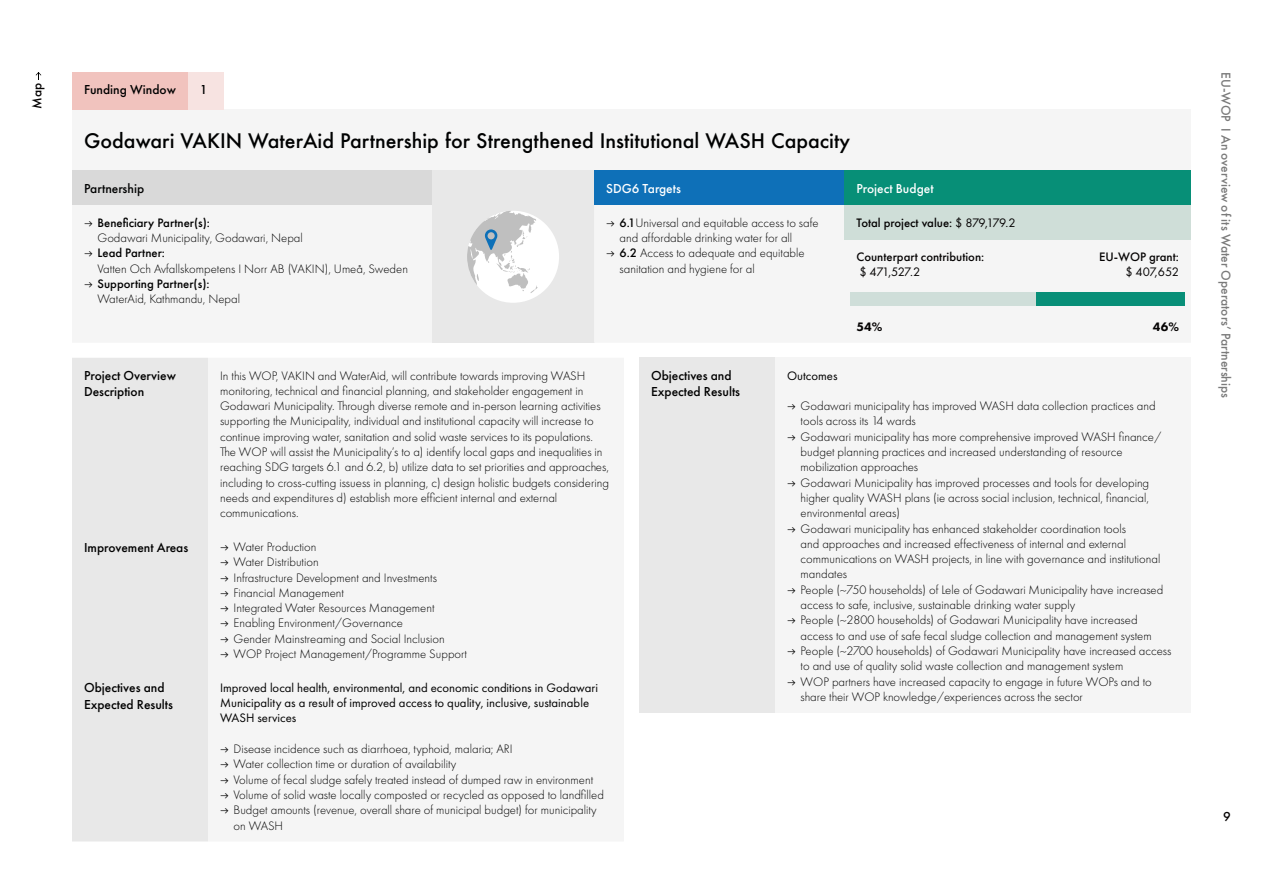
<style>
.page{position:relative;width:1263px;height:893px;background:#fff}
.page>*{position:absolute;margin:0;border:0;box-sizing:border-box;transform-origin:0 0}
.t1{font:500 19.5px "Futura";color:#000101}
.t2{font:500 13.5px/16.2px "Futura PT";color:#000}
.t3{font:500 13.5px "Futura PT";color:#7a7a7a}
.t4{font:500 13.5px "Futura PT";color:#fff}
.t5{font:500 13.5px "Futura PT";color:#000101}
.t6{font:500 13.5px "Futura PT";color:#050303}
.t7{font:300 12.75px/15.3px "Futura PT";color:#000}
.t8{font:12.75px/15.3px "Futura PT";color:#000}
.t9{font:500 12.75px "Futura PT";color:#050303}
.t10{font:500 12.75px "Futura PT";color:#000}
.t11{font:12.75px "Futura PT";letter-spacing:-.05em;color:#050303}
.t12{font:800 12.75px "Futura PT";color:#050303}
.s1{font-weight:500}
.s2{font-weight:400}
</style>
<div class="page">
<svg style="left:36px;top:72px;width:5px;height:8px"></svg>
<div style="left:72px;top:109px;width:1119px;height:62px;background:#f5f5f5"></div>
<div style="left:72px;top:171px;width:360px;height:34px;background:#d9d9d9"></div>
<div style="left:432px;top:171px;width:162px;height:172px;background:#e8e8e8"></div>
<div style="left:594px;top:171px;width:250px;height:34px;background:#0e70b8"></div>
<div style="left:844px;top:171px;width:347px;height:34px;background:#078f77"></div>
<svg style="left:538px;top:205px;width:653px;height:138px;fill:#f5f5f5"></svg>
<div style="left:844px;top:205px;width:347px;height:34px;background:#cfded8"></div>
<div style="left:467px;top:211px;width:92px;height:92px;background:#fff;border-radius:50%"></div>
<svg style="left:467px;top:211px;width:71px;height:82px"></svg>
<div style="left:850px;top:292px;width:335px;height:13px;background:#088f78"></div>
<div style="left:850px;top:292px;width:186px;height:13px;background:#cfded9"></div>
<div style="left:72px;top:358px;width:136px;height:483px;background:#e8e8e8"></div>
<div style="left:639px;top:358px;width:136px;height:355px;background:#e8e8e8"></div>
<div style="left:775px;top:358px;width:416px;height:355px;background:#f5f5f5"></div>
<div style="left:72px;top:72px;width:116px;height:37px;background:#f1c3be"></div>
<div style="left:188px;top:72px;width:36px;height:37px;background:#f7e3e1"></div>
<svg style="left:607px;top:221px;width:7px;height:5px"></svg>
<svg style="left:607px;top:251px;width:7px;height:6px"></svg>
<p class="t6" style="left:29px;top:109px;width:27px;rotate:-90deg">Map</p>
<p class="t2" style="left:84px;top:82px;width:93px">Funding Window</p>
<p class="t2" style="left:200px;top:82px;width:9px">1</p>
<h1 class="t1" style="left:84px;top:127px;width:767px">Godawari VAKIN WaterAid Partnership for Strengthened Institutional WASH Capacity</h1>
<p class="t5" style="left:84px;top:180px;width:62px">Partnership</p>
<p class="t4" style="left:606px;top:180px;width:76px">SDG6 Targets</p>
<p class="t4" style="left:856px;top:180px;width:79px">Project Budget</p>
<p class="t10" style="left:98px;top:215px;width:114px">Beneficiary Partner(s):</p>
<p class="t7" style="left:98px;top:230px;width:207px">Godawari Municipality, Godawari, Nepal</p>
<p class="t10" style="left:98px;top:245px;width:69px">Lead Partner:</p>
<p class="t7" style="left:98px;top:261px;width:312px">Vatten Och Avfallskompetens I Norr AB (VAKIN), Umeå, Sweden</p>
<p class="t10" style="left:98px;top:276px;width:114px">Supporting Partner(s):</p>
<p class="t7" style="left:98px;top:291px;width:144px">WaterAid, Kathmandu, Nepal</p>
<p class="t7" style="left:619px;top:215px;width:201px"><span class="s1">6.1</span>Universal and equitable access to safe and affordable drinking water for all<br><span class="s1">6.2</span> Access to adequate and equitable sanitation and hygiene for al</p>
<p class="t9" style="left:856px;top:215px;width:161px">Total project value: <span class="s2">$ 879,179.2</span></p>
<p class="t9" style="left:856px;top:249px;width:129px">Counterpart contribution:</p>
<p class="t11" style="left:859px;top:265px;width:62px">$ 471,527.2</p>
<p class="t9" style="left:1099px;top:249px;width:81px">EU-WOP grant:</p>
<p class="t11" style="left:1125px;top:265px;width:55px">$ 407,652</p>
<p class="t2" style="left:84px;top:367px;width:93px">Project Overview<br>Description</p>
<p class="t7" style="left:220px;top:368px;width:390px">In this WOP, VAKIN and WaterAid, will contribute towards improving WASH monitoring, technical and financial planning, and stakeholder engagement in Godawari Municipality. Through diverse remote and in-person learning activities supporting the Municipality, individual and institutional capacity will increase to continue improving water, sanitation and solid waste services to its populations.<br>The WOP will assist the Municipality’s to a) identify local gaps and inequalities in reaching SDG targets 6.1 and 6.2, b) utilize data to set priorities and approaches, including to cross-cutting issuess in planning, c) design holistic budgets considering needs and expenditures d) establish more efficient internal and external communications.</p>
<p class="t2" style="left:84px;top:539px;width:106px">Improvement Areas</p>
<p class="t7" style="left:234px;top:539px;width:235px">Water Production<br>Water Distribution<br>Infrastructure Development and Investments Financial Management<br>Integrated Water Resources Management Enabling Environment/Governance<br>Gender Mainstreaming and Social Inclusion WOP Project Management/Programme Support</p>
<p class="t2" style="left:84px;top:680px;width:91px">Objectives and<br>Expected Results</p>
<p class="t8" style="left:220px;top:680px;width:379px">Improved local health, environmental, and economic conditions in Godawari<br>Municipality as a result of improved access to quality, inclusive, sustainable<br>WASH services</p>
<p class="t7" style="left:234px;top:741px;width:372px">Disease incidence such as diarrhoea, typhoid, malaria; ARI<br>Water collection time or duration of availability<br>Volume of fecal sludge safely treated instead of dumped raw in environment Volume of solid waste locally composted or recycled as opposed to landfilled Budget amounts (revenue, overall share of municipal budget) for municipality on WASH</p>
<p class="t12" style="left:856px;top:319px;width:27px">54%</p>
<p class="t12" style="left:1153px;top:319px;width:28px">46%</p>
<p class="t2" style="left:651px;top:367px;width:91px">Objectives and<br>Expected Results</p>
<p class="t8" style="left:787px;top:368px;width:52px">Outcomes</p>
<p class="t7" style="left:801px;top:398px;width:372px">Godawari municipality has improved WASH data collection practices and tools across its 14 wards<br>Godawari municipality has more comprehensive improved WASH finance/ budget planning practices and increased understanding of resource mobilization approaches<br>Godawari Municipality has improved processes and tools for developing higher quality WASH plans (ie across social inclusion, technical, financial, environmental areas)<br>Godawari municipality has enhanced stakeholder coordination tools<br>and approaches and increased effectiveness of internal and external communications on WASH projects, in line with governance and institutional mandates<br>People (~750 households) of Lele of Godawari Municipality have increased access to safe, inclusive, sustainable drinking water supply<br>People (~2800 households) of Godawari Municipality have increased access to and use of safe fecal sludge collection and management system People (~2700 households) of Godawari Municipality have increased access to and use of quality solid waste collection and management system<br>WOP partners have increased capacity to engage in future WOPs and to share their WOP knowledge/experiences across the sector</p>
<p class="t3" style="left:1234px;top:72px;width:327px;rotate:90deg">EU-WOP I An overview of its Water Operators’ Partnerships</p>
<p class="t6" style="left:1223px;top:808px;width:9px">9</p>
</div>
